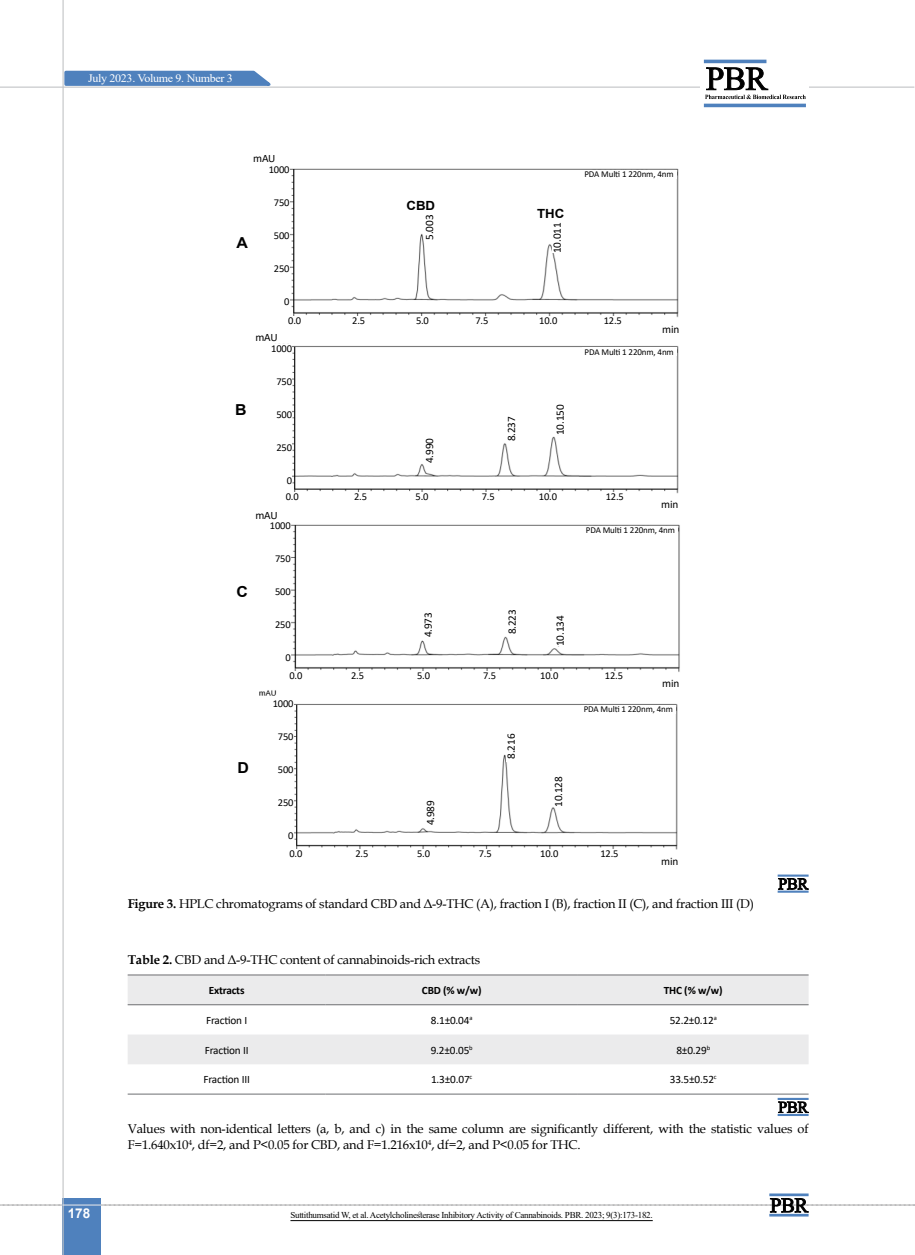
<style>
.page{position:relative;width:915px;height:1255px;background:#fff}
.page>*{position:absolute;margin:0;border:0;box-sizing:border-box;transform-origin:0 0}
.t1{font:700 15.15px "Arial";color:#000;scale:1.05 1}
.t2{font:700 13.5px "Arial";color:#fff}
.t3{font:12.75px/16.5px "Book Antiqua";letter-spacing:-.015em;color:#000}
.t4{font:700 12.6px "Arial";color:#000;scale:1.05 1}
.t5{font:11.4px "Times New Roman";letter-spacing:-.025em;color:#fff;scale:1.05 1}
.t6{font:11.25px "Calibri";letter-spacing:-.015em;color:#000}
.t7{font:700 11.25px "Calibri";letter-spacing:-.015em;color:#000}
.t8{font:10.5px "Calibri";letter-spacing:-.015em;color:#000}
.t9{font:9px "Times New Roman";letter-spacing:-.03em;color:#000}
.t10{font:9px "Calibri";letter-spacing:-.015em;color:#000}
.s1{font-weight:700}
</style>
<div class="page">
<hr style="left:0;top:87px;width:914px;height:1px;background:#c2c4c6">
<div style="left:63px;top:1198px;width:38px;height:56px;background:#4f81bd"></div>
<hr style="left:62px;top:0;width:2px;height:1254px;background:#c2c4c6">
<svg style="left:63px;top:69px;width:215px;height:18px;background:#749bc9"></svg>
<svg style="left:0;top:1197px;width:915px;height:15px"></svg>
<hr style="left:769px;top:1193px;width:39px;height:3px;background:#4f81bd">
<hr style="left:769px;top:1213px;width:39px;height:3px;background:#4f81bd">
<div style="left:700px;top:56px;width:108px;height:49px;background:linear-gradient(to right,#fff,#fefeff)"></div>
<hr style="left:703px;top:60px;width:63px;height:3px;background:#4f81bd">
<hr style="left:703px;top:104px;width:102px;height:3px;background:#4f81bd">
<svg style="left:704px;top:67px;width:101px;height:32px"></svg>
<svg style="left:128px;top:975px;width:680px;height:89px;fill:#ebebec"></svg>
<hr style="left:128px;top:974px;width:197px;height:1px;background:#6d6e71">
<hr style="left:325px;top:974px;width:252px;height:1px;background:#6d6e71">
<hr style="left:577px;top:974px;width:231px;height:1px;background:#6d6e71">
<hr style="left:128px;top:1004px;width:197px;height:1px;background:#6d6e71">
<hr style="left:325px;top:1004px;width:252px;height:1px;background:#6d6e71">
<hr style="left:577px;top:1004px;width:231px;height:1px;background:#6d6e71">
<hr style="left:128px;top:1093px;width:197px;height:1px;background:#6d6e71">
<hr style="left:325px;top:1093px;width:252px;height:1px;background:#6d6e71">
<hr style="left:577px;top:1093px;width:231px;height:1px;background:#6d6e71">
<svg style="left:778px;top:1101px;width:30px;height:11px"></svg>
<hr style="left:777px;top:1097px;width:31px;height:2px;background:#4f81bd">
<hr style="left:777px;top:1113px;width:31px;height:2px;background:#4f81bd">
<hr style="left:290px;top:1220px;width:362px;height:1px;background:#000">
<svg style="left:778px;top:878px;width:30px;height:11px"></svg>
<hr style="left:777px;top:874px;width:31px;height:2px;background:#4f81bd">
<hr style="left:777px;top:890px;width:31px;height:2px;background:#4f81bd">
<img style="left:279px;top:343px;width:400px;height:151px">
<img style="left:291px;top:524px;width:389px;height:148px">
<img style="left:259px;top:690px;width:419px;height:160px">
<img style="left:290px;top:168px;width:389px;height:150px">
<img style="left:397px;top:198px;width:57px;height:29px">
<img style="left:527px;top:206px;width:57px;height:29px">
<div style="left:553px;top:776px;width:9px;height:31px;background:#fff"></div>
<div style="left:555px;top:615px;width:8px;height:31px;background:#fff"></div>
<div style="left:555px;top:404px;width:8px;height:31px;background:#fff"></div>
<div style="left:552px;top:222px;width:8px;height:31px;background:#fff"></div>
<div style="left:424px;top:212px;width:9px;height:30px;background:#fff"></div>
<div style="left:506px;top:731px;width:8px;height:30px;background:#fff"></div>
<div style="left:507px;top:606px;width:8px;height:31px;background:#fff"></div>
<div style="left:506px;top:413px;width:9px;height:31px;background:#fff"></div>
<div style="left:425px;top:797px;width:9px;height:31px;background:#fff"></div>
<div style="left:423px;top:609px;width:9px;height:31px;background:#fff"></div>
<div style="left:424px;top:435px;width:9px;height:31px;background:#fff"></div>
<div style="left:581px;top:170px;width:94px;height:8px;background:#fff"></div>
<div style="left:582px;top:348px;width:94px;height:8px;background:#fff"></div>
<div style="left:583px;top:526px;width:94px;height:8px;background:#fff"></div>
<div style="left:581px;top:705px;width:94px;height:8px;background:#fff"></div>
<div style="left:253px;top:344px;width:39px;height:139px;background:#fff"></div>
<div style="left:254px;top:699px;width:39px;height:140px;background:#fff"></div>
<div style="left:288px;top:316px;width:348px;height:9px;background:#fff"></div>
<div style="left:286px;top:492px;width:348px;height:8px;background:#fff"></div>
<div style="left:289px;top:671px;width:348px;height:8px;background:#fff"></div>
<div style="left:289px;top:849px;width:348px;height:9px;background:#fff"></div>
<p class="t5" style="left:88px;top:70px;width:139px">July 2023. Volume 9. Number 3</p>
<p class="t6" style="left:253px;top:150px;width:24px">mAU</p>
<p class="t8" style="left:268px;top:162px;width:22px">1000</p>
<p class="t8" style="left:274px;top:195px;width:17px">750</p>
<p class="t8" style="left:274px;top:228px;width:17px">500</p>
<p class="t8" style="left:274px;top:261px;width:17px">250</p>
<p class="t8" style="left:284px;top:295px;width:7px">0</p>
<p class="t8" style="left:271px;top:341px;width:22px">1000</p>
<p class="t8" style="left:276px;top:374px;width:17px">750</p>
<p class="t8" style="left:276px;top:407px;width:17px">500</p>
<p class="t8" style="left:276px;top:440px;width:17px">250</p>
<p class="t8" style="left:286px;top:473px;width:7px">0</p>
<p class="t8" style="left:270px;top:518px;width:22px">1000</p>
<p class="t8" style="left:275px;top:551px;width:17px">750</p>
<p class="t8" style="left:275px;top:584px;width:17px">500</p>
<p class="t8" style="left:275px;top:617px;width:17px">250</p>
<p class="t8" style="left:285px;top:650px;width:7px">0</p>
<p class="t8" style="left:273px;top:696px;width:22px">1000</p>
<p class="t8" style="left:278px;top:729px;width:17px">750</p>
<p class="t8" style="left:278px;top:762px;width:17px">500</p>
<p class="t8" style="left:278px;top:795px;width:17px">250</p>
<p class="t8" style="left:288px;top:828px;width:7px">0</p>
<p class="t10" style="left:584px;top:167px;width:91px">PDA Multi 1 220nm, 4nm</p>
<p class="t4" style="left:406px;top:197px;width:29px">CBD</p>
<p class="t4" style="left:537px;top:204px;width:27px">THC</p>
<p class="t6" style="left:421px;top:240px;width:26px;rotate:-90deg">5.003</p>
<p class="t6" style="left:549px;top:253px;width:32px;rotate:-90deg">10.011</p>
<p class="t1" style="left:236px;top:232px;width:12px">A</p>
<p class="t8" style="left:288px;top:313px;width:14px">0.0</p>
<p class="t8" style="left:352px;top:313px;width:14px">2.5</p>
<p class="t8" style="left:416px;top:313px;width:14px">5.0</p>
<p class="t8" style="left:475px;top:313px;width:14px">7.5</p>
<p class="t8" style="left:539px;top:313px;width:20px">10.0</p>
<p class="t8" style="left:603px;top:313px;width:20px">12.5</p>
<p class="t6" style="left:662px;top:321px;width:19px">min</p>
<p class="t6" style="left:255px;top:329px;width:24px">mAU</p>
<p class="t10" style="left:584px;top:345px;width:91px">PDA Multi 1 220nm, 4nm</p>
<p class="t1" style="left:235px;top:399px;width:12px">B</p>
<p class="t6" style="left:552px;top:435px;width:32px;rotate:-90deg">10.150</p>
<p class="t6" style="left:503px;top:441px;width:26px;rotate:-90deg">8.237</p>
<p class="t6" style="left:421px;top:463px;width:26px;rotate:-90deg">4.990</p>
<p class="t8" style="left:286px;top:489px;width:14px">0.0</p>
<p class="t8" style="left:354px;top:489px;width:14px">2.5</p>
<p class="t8" style="left:415px;top:489px;width:14px">5.0</p>
<p class="t8" style="left:481px;top:489px;width:14px">7.5</p>
<p class="t8" style="left:538px;top:489px;width:20px">10.0</p>
<p class="t8" style="left:605px;top:489px;width:20px">12.5</p>
<p class="t6" style="left:661px;top:496px;width:19px">min</p>
<p class="t6" style="left:255px;top:507px;width:24px">mAU</p>
<p class="t10" style="left:585px;top:523px;width:91px">PDA Multi 1 220nm, 4nm</p>
<p class="t1" style="left:236px;top:580px;width:12px">C</p>
<p class="t6" style="left:504px;top:634px;width:26px;rotate:-90deg">8.223</p>
<p class="t6" style="left:420px;top:637px;width:26px;rotate:-90deg">4.973</p>
<p class="t6" style="left:552px;top:646px;width:32px;rotate:-90deg">10.134</p>
<p class="t8" style="left:289px;top:668px;width:14px">0.0</p>
<p class="t8" style="left:351px;top:668px;width:14px">2.5</p>
<p class="t8" style="left:417px;top:668px;width:14px">5.0</p>
<p class="t8" style="left:483px;top:668px;width:14px">7.5</p>
<p class="t8" style="left:540px;top:668px;width:20px">10.0</p>
<p class="t8" style="left:604px;top:668px;width:20px">12.5</p>
<p class="t6" style="left:662px;top:675px;width:19px">min</p>
<p class="t10" style="left:583px;top:702px;width:91px">PDA Multi 1 220nm, 4nm</p>
<p class="t6" style="left:503px;top:758px;width:26px;rotate:-90deg">8.216</p>
<p class="t1" style="left:237px;top:757px;width:12px">D</p>
<p class="t6" style="left:550px;top:807px;width:32px;rotate:-90deg">10.128</p>
<p class="t6" style="left:422px;top:825px;width:26px;rotate:-90deg">4.989</p>
<p class="t8" style="left:289px;top:846px;width:14px">0.0</p>
<p class="t8" style="left:355px;top:846px;width:14px">2.5</p>
<p class="t8" style="left:417px;top:846px;width:14px">5.0</p>
<p class="t8" style="left:478px;top:846px;width:14px">7.5</p>
<p class="t8" style="left:540px;top:846px;width:20px">10.0</p>
<p class="t8" style="left:600px;top:846px;width:20px">12.5</p>
<p class="t6" style="left:661px;top:853px;width:19px">min</p>
<p class="t3" style="left:128px;top:895px;width:627px"><span class="s1">Figure 3.</span> HPLC chromatograms of standard CBD and Δ-9-THC (A), fraction I (B), fraction II (C), and fraction III (D)</p>
<p class="t2" style="left:68px;top:1203px;width:24px">178</p>
<p class="t3" style="left:128px;top:951px;width:354px"><span class="s1">Table 2.</span> CBD and Δ-9-THC content of cannabinoids-rich extracts</p>
<p class="t7" style="left:209px;top:982px;width:37px">Extracts</p>
<p class="t7" style="left:422px;top:982px;width:61px">CBD (% w/w)</p>
<p class="t7" style="left:663px;top:982px;width:60px">THC (% w/w)</p>
<p class="t6" style="left:206px;top:1012px;width:43px">Fraction I</p>
<p class="t6" style="left:431px;top:1012px;width:43px">8.1±0.04<sup>a</sup></p>
<p class="t6" style="left:669px;top:1012px;width:49px">52.2±0.12<sup>a</sup></p>
<p class="t6" style="left:205px;top:1042px;width:45px">Fraction II</p>
<p class="t6" style="left:430px;top:1042px;width:43px">9.2±0.05<sup>b</sup></p>
<p class="t6" style="left:676px;top:1042px;width:35px">8±0.29<sup>b</sup></p>
<p class="t6" style="left:203px;top:1071px;width:48px">Fraction III</p>
<p class="t6" style="left:431px;top:1071px;width:43px">1.3±0.07<sup>c</sup></p>
<p class="t6" style="left:669px;top:1071px;width:48px">33.5±0.52<sup>c</sup></p>
<p class="t3" style="left:128px;top:1119px;width:682px">Values with non-identical letters (a, b, and c) in the same column are significantly different, with the statistic values of<br>F=1.640x10<sup>4</sup>, df=2, and P&lt;0.05 for CBD, and F=1.216x10<sup>4</sup>, df=2, and P&lt;0.05 for THC.</p>
<p class="t9" style="left:290px;top:1208px;width:364px">Suttithumsatid W, et al. Acetylcholinesterase Inhibitory Activity of Cannabinoids. PBR. 2023; 9(3):173-182.</p>
</div>
